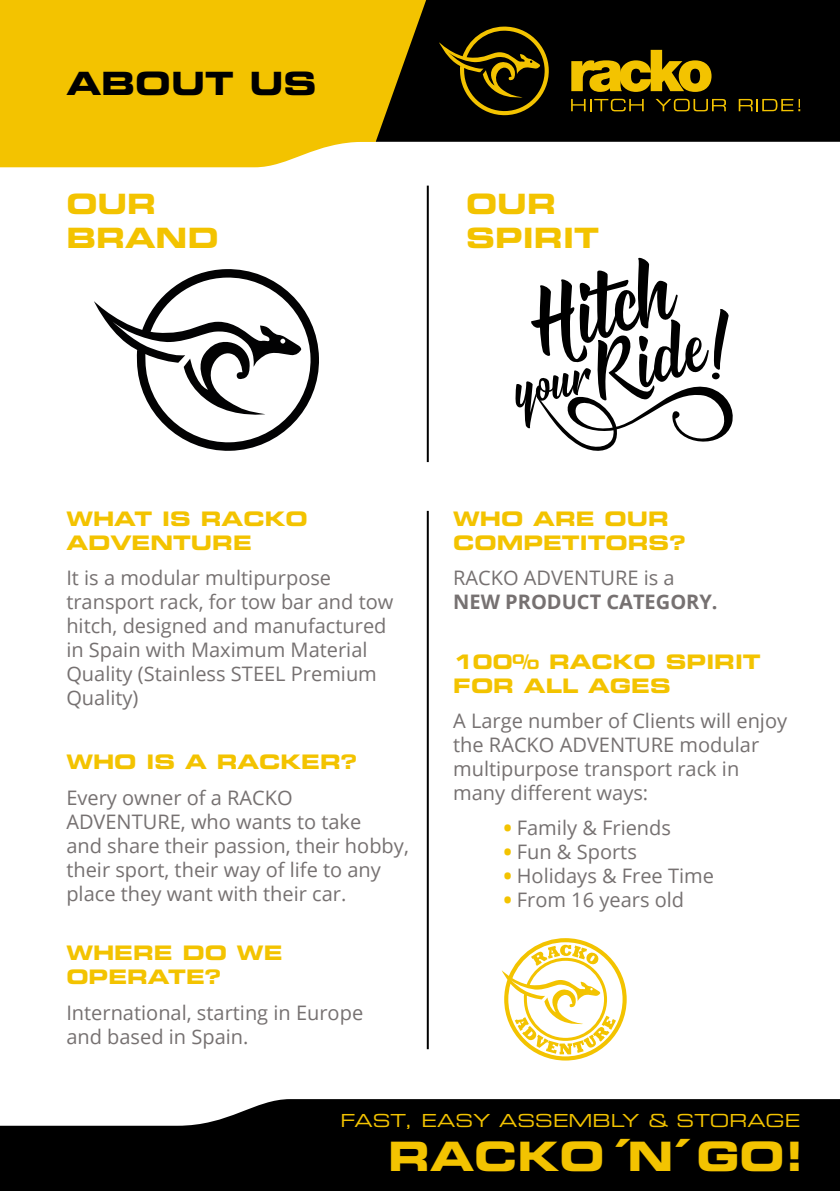
<style>
.page{position:relative;width:840px;height:1191px;background:#fff}
.page>*{position:absolute;margin:0;border:0;box-sizing:border-box;transform-origin:0 0}
.t1{font:40.4px "Eurostile LT Std Bold Ex 2";color:#f3c300}
.t2{font:32px "Eurostile LT Std Bold Ex 2";color:#000}
.t3{font:28px/33.6px "Eurostile LT Std Bold Ex 2";color:#f3c300}
.t4{font:20px/24px "Open Sans";color:#767171}
.t5{font:20px/24px "Eurostile LT Std Bold Ex 2";color:#f3c300}
.t6{font:700 20px "Open Sans";color:#767171}
.t7{font:18px "Eurostile LT Std Ex 2";color:#f3c300}
.s1{font-weight:800;color:#f3c300}
</style>
<div class="page">
<div style="left:0;top:0;width:375px;height:115px;background:#f3c300"></div>
<svg style="left:0;top:115px;width:375px;height:52px"></svg>
<svg style="left:0;top:1099px;width:839px;height:92px;fill:#000"></svg>
<svg style="left:375px;top:0;width:464px;height:142px;fill:#000"></svg>
<svg style="left:571px;top:50px;width:140px;height:42px"></svg>
<svg style="left:570px;top:99px;width:73px;height:12px"></svg>
<svg style="left:655px;top:99px;width:70px;height:12px"></svg>
<svg style="left:738px;top:99px;width:61px;height:12px"></svg>
<svg style="left:439px;top:0;width:111px;height:117px"></svg>
<hr style="left:426px;top:511px;width:2px;height:538px;background:#000">
<svg style="left:501px;top:938px;width:125px;height:122px"></svg>
<svg style="left:94px;top:269px;width:225px;height:182px"></svg>
<svg style="left:515px;top:257px;width:218px;height:194px"></svg>
<hr style="left:426px;top:186px;width:2px;height:276px;background:#000">
<h2 class="t2" style="left:66px;top:61px;width:252px">ABOUT US</h2>
<h3 class="t3" style="left:66px;top:186px;width:154px">OUR<br>BRAND</h3>
<h3 class="t3" style="left:466px;top:186px;width:134px">OUR<br>SPIRIT</h3>
<p class="t5" style="left:66px;top:506px;width:243px">WHAT IS RACKO<br>ADVENTURE</p>
<p class="t4" style="left:66px;top:565px;width:328px">It is a modular multipurpose transport rack, for tow bar and tow hitch, designed and manufactured in Spain with Maximum Material<br>Quality (Stainless STEEL Premium<br>Quality)</p>
<p class="t5" style="left:66px;top:750px;width:292px">WHO IS A RACKER?</p>
<p class="t4" style="left:66px;top:785px;width:344px">Every owner of a RACKO<br>ADVENTURE, who wants to take<br>and share their passion, their hobby, their sport, their way of life to any place they want with their car.</p>
<p class="t5" style="left:66px;top:940px;width:217px">WHERE DO WE<br>OPERATE?</p>
<p class="t4" style="left:66px;top:999px;width:298px">International, starting in Europe and based in Spain.</p>
<p class="t5" style="left:453px;top:506px;width:234px">WHO ARE OUR<br>COMPETITORS?</p>
<p class="t4" style="left:453px;top:565px;width:223px">RACKO ADVENTURE is a</p>
<p class="t6" style="left:453px;top:588px;width:266px">NEW PRODUCT CATEGORY.</p>
<p class="t5" style="left:453px;top:649px;width:309px">100% RACKO SPIRIT<br>FOR ALL AGES</p>
<p class="t4" style="left:453px;top:708px;width:335px">A Large number of Clients will enjoy the RACKO ADVENTURE modular multipurpose transport rack in many different ways:</p>
<p class="t4" style="left:503px;top:815px;width:169px"><span class="s1">•</span> Family &amp; Friends</p>
<p class="t4" style="left:503px;top:839px;width:134px"><span class="s1">•</span> Fun &amp; Sports</p>
<p class="t4" style="left:503px;top:863px;width:212px"><span class="s1">•</span> Holidays &amp; Free Time</p>
<p class="t4" style="left:503px;top:887px;width:182px"><span class="s1">•</span> From 16 years old</p>
<p class="t7" style="left:340px;top:1108px;width:461px">FAST, EASY ASSEMBLY &amp; STORAGE</p>
<h1 class="t1" style="left:388px;top:1128px;width:417px">RACKO ´N´ GO!</h1>
</div>
